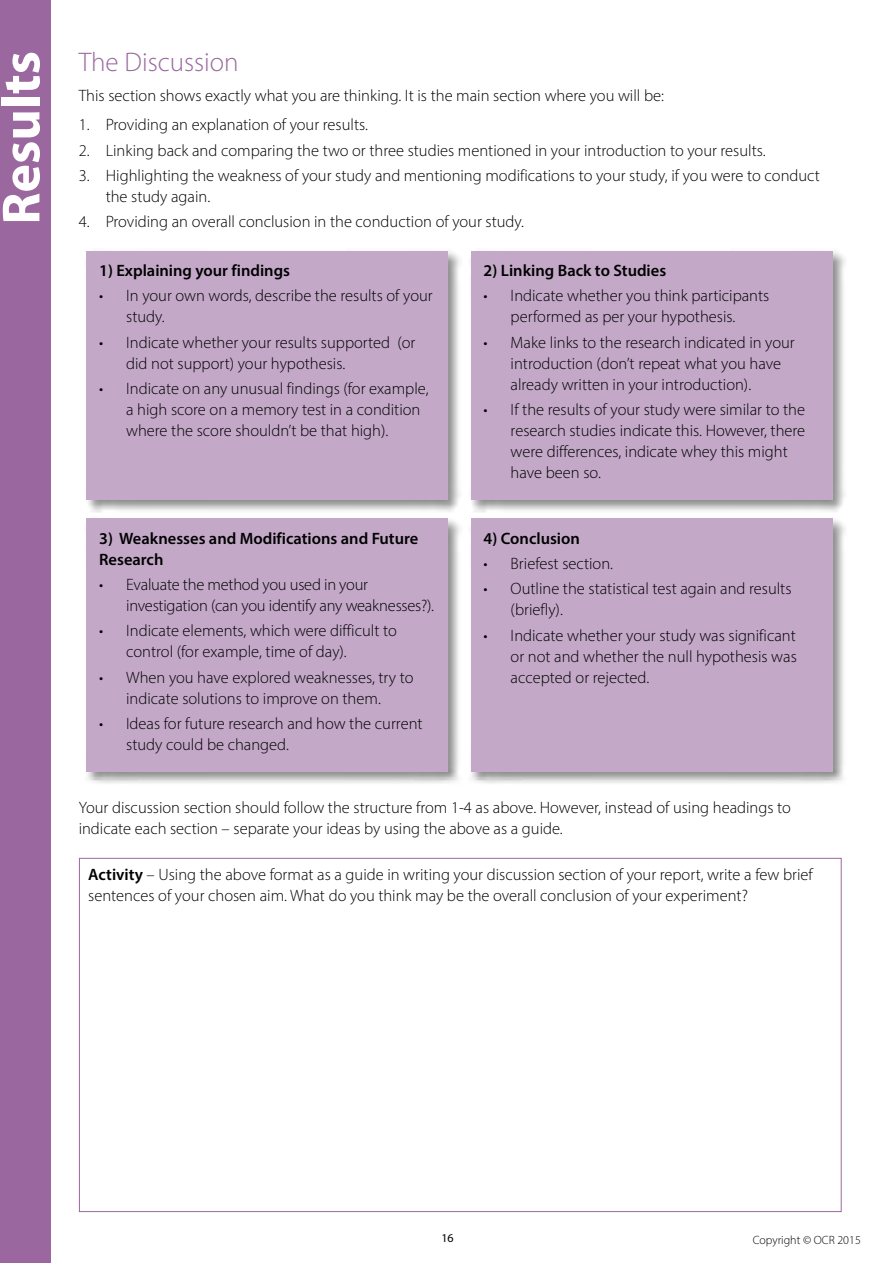
<style>
.page{position:relative;width:893px;height:1263px;background:#fff}
.page>*{position:absolute;margin:0;border:0;box-sizing:border-box;transform-origin:0 0}
.Left_heading_white{font:700 54px "Myriad Pro";color:#fff}
.t1{font:300 27px "Myriad Pro";color:#9a689e}
.Body_11pt{font:300 16.5px/21px "Myriad Pro";color:#000}
.Body_title{font:600 16.5px/21px "Myriad Pro";color:#000}
.t2{font:300 12px "Myriad Pro";color:#000}
.t3{font:12px "Myriad Pro";color:#000}
.s1{font-weight:600}
</style>
<div class="page">
<div style="left:0;top:0;width:51px;height:1263px;background:#9a689e"></div>
<div style="left:468px;top:248px;width:378px;height:266px;background:#000;opacity:.45"></div>
<div style="left:471px;top:251px;width:361px;height:249px;background:#c3a8c8"></div>
<div style="left:468px;top:516px;width:378px;height:270px;background:#000;opacity:.45"></div>
<div style="left:471px;top:519px;width:361px;height:253px;background:#c3a8c8"></div>
<div style="left:84px;top:248px;width:378px;height:266px;background:#000;opacity:.45"></div>
<div style="left:86px;top:251px;width:362px;height:249px;background:#c3a8c8"></div>
<div style="left:84px;top:516px;width:378px;height:270px;background:#000;opacity:.45"></div>
<div style="left:86px;top:519px;width:362px;height:253px;background:#c3a8c8"></div>
<p class="Left_heading_white" style="left:-14px;top:225px;width:175px;rotate:-90deg">Results</p>
<p class="t1" style="left:79px;top:46px;width:162px">The Discussion</p>
<p class="Body_11pt" style="left:79px;top:85px;width:587px">This section shows exactly what you are thinking. It is the main section where you will be:</p>
<p class="Body_11pt" style="left:79px;top:114px;width:291px">1. Providing an explanation of your results.</p>
<p class="Body_11pt" style="left:79px;top:139px;width:688px">2. Linking back and comparing the two or three studies mentioned in your introduction to your results.</p>
<p class="Body_11pt" style="left:106px;top:165px;width:716px;text-indent:-27px">3. Highlighting the weakness of your study and mentioning modifications to your study, if you were to conduct the study again.</p>
<p class="Body_11pt" style="left:79px;top:211px;width:447px">4. Providing an overall conclusion in the conduction of your study.</p>
<p class="Body_title" style="left:99px;top:260px;width:192px">1) Explaining your findings</p>
<p class="Body_11pt" style="left:126px;top:285px;width:308px;text-indent:-27px">• In your own words, describe the results of your study.</p>
<p class="Body_11pt" style="left:126px;top:331px;width:291px;text-indent:-27px">• Indicate whether your results supported (or did not support) your hypothesis.</p>
<p class="Body_11pt" style="left:126px;top:378px;width:304px;text-indent:-27px">• Indicate on any unusual findings (for example, a high score on a memory test in a condition where the score shouldn’t be that high).</p>
<p class="Body_title" style="left:99px;top:527px;width:321px">3) Weaknesses and Modifications and Future<br>Research</p>
<p class="Body_11pt" style="left:126px;top:574px;width:309px;text-indent:-27px">• Evaluate the method you used in your investigation (can you identify any weaknesses?).</p>
<p class="Body_11pt" style="left:126px;top:620px;width:272px;text-indent:-27px">• Indicate elements, which were difficult to control (for example, time of day).</p>
<p class="Body_11pt" style="left:99px;top:666px;width:316px;text-align:center">• When you have explored weaknesses, try to indicate solutions to improve on them.</p>
<p class="Body_11pt" style="left:126px;top:713px;width:298px;text-indent:-27px">• Ideas for future research and how the current study could be changed.</p>
<p class="Body_title" style="left:484px;top:260px;width:184px">2) Linking Back to Studies</p>
<p class="Body_11pt" style="left:484px;top:285px;width:287px;text-align:center">• Indicate whether you think participants performed as per your hypothesis.</p>
<p class="Body_11pt" style="left:511px;top:331px;width:286px;text-indent:-27px">• Make links to the research indicated in your introduction (don’t repeat what you have already written in your introduction).</p>
<p class="Body_11pt" style="left:511px;top:399px;width:296px;text-indent:-27px">• If the results of your study were similar to the research studies indicate this. However, there were differences, indicate whey this might have been so.</p>
<p class="Body_title" style="left:484px;top:527px;width:98px">4) Conclusion</p>
<p class="Body_11pt" style="left:484px;top:553px;width:131px">• Briefest section.</p>
<p class="Body_11pt" style="left:511px;top:578px;width:282px;text-indent:-27px">• Outline the statistical test again and results (briefly).</p>
<p class="Body_11pt" style="left:511px;top:624px;width:288px;text-align:justify;text-indent:-27px">• Indicate whether your study was significant or not and whether the null hypothesis was accepted or rejected.</p>
<p class="Body_11pt" style="left:79px;top:797px;width:714px">Your discussion section should follow the structure from 1-4 as above. However, instead of using headings to indicate each section – separate your ideas by using the above as a guide.</p>
<p class="Body_11pt" style="left:88px;top:863px;width:726px"><span class="s1">Activity</span> – Using the above format as a guide in writing your discussion section of your report, write a few brief sentences of your chosen aim. What do you think may be the overall conclusion of your experiment?</p>
<p class="t3" style="left:441px;top:1231px;width:14px">16</p>
<p class="t2" style="left:753px;top:1233px;width:110px">Copyright © OCR 2015</p>
</div>
